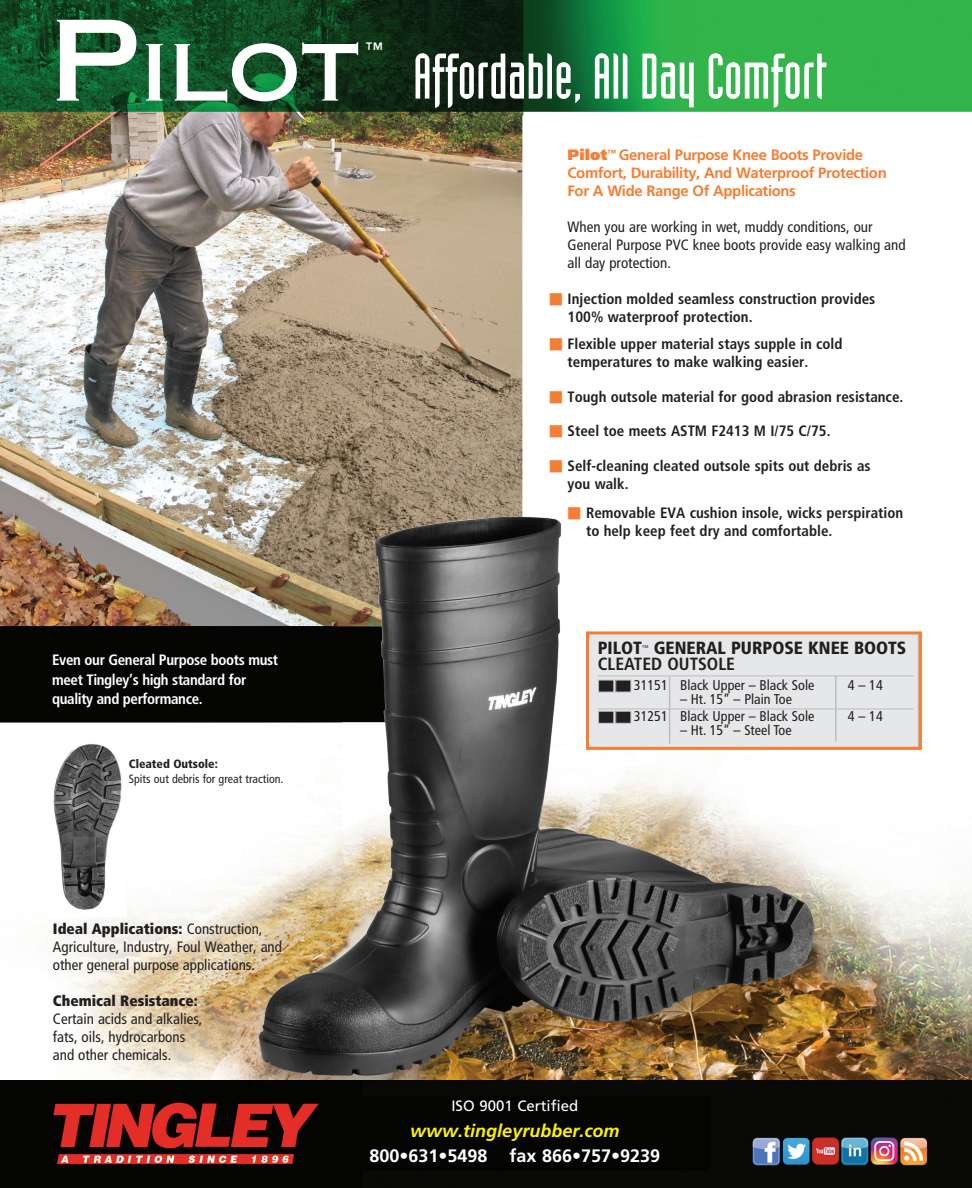
<style>
.page{position:relative;width:972px;height:1188px;background:#fff}
.page>*{position:absolute;margin:0;border:0;box-sizing:border-box;transform-origin:0 0}
.t1{font:77.7px "Copperplate Thirty One AB";color:#fff}
.t2{font:63px "Industria Solid";color:#fff}
.t3{font:700 18px "Frutiger";color:#fff}
.t4{font:italic 700 18px "Frutiger";color:#fff101}
.t5{font:18px "Frutiger";color:#fff}
.t6{font:900 condensed 17.7px "Frutiger";color:#231f20}
.t7{font:700 condensed 17.7px "Frutiger";color:#231f20}
.t8{font:700 condensed 15px/18px "Frutiger";color:#231f20}
.t9{font:condensed 15px/18px "Frutiger";color:#231f20}
.t10{font:700 15px/18px "Frutiger";letter-spacing:-.025em;color:#f47e34}
.t11{font:700 condensed 15px/19.5px "Frutiger";letter-spacing:-.025em;color:#fff}
.t12{font:900 condensed 15px "Frutiger";color:#231f20}
.t13{font:15px "Frutiger";color:#fff}
.t14{font:condensed 14.1px/17.1px "Frutiger";color:#231f20}
.t15{font:condensed 12px "Frutiger";color:#231f20}
.t16{font:900 condensed 12px "Frutiger";color:#231f20}
.t17{font:condensed 7.05px "Frutiger";color:#231f20}
.s1{font-size:111px}
.s2{font-weight:900}
.s3{color:#f47e34}
</style>
<div class="page">
<img style="left:0;top:0;width:972px;height:1080px">
<img style="left:0;top:1080px;width:972px;height:108px">
<div style="left:320px;top:1096px;width:390px;height:75px;background:#040503"></div>
<div style="left:46px;top:736px;width:80px;height:181px;background:#fff"></div>
<img style="left:53px;top:744px;width:69px;height:166px">
<div style="left:586px;top:632px;width:333px;height:117px;background:#e6e7e9;border:2px solid #bcbdc0"></div>
<div style="left:586px;top:631px;width:336px;height:119px;border:3px solid #f47e34"></div>
<hr style="left:835px;top:676px;width:2px;height:66px;background:#bcbdc0">
<hr style="left:598px;top:676px;width:316px;height:1px;background:#bcbdc0">
<hr style="left:598px;top:709px;width:316px;height:1px;background:#bcbdc0">
<img style="left:244px;top:370px;width:572px;height:714px">
<h1 class="t1" style="left:48px;top:26px;width:314px"><span class="s1">P</span>ilot</h1>
<p class="t5" style="left:365px;top:38px;width:19px">™</p>
<h2 class="t2" style="left:413px;top:42px;width:415px">Affordable, All Day Comfort</h2>
<p class="t10" style="left:568px;top:146px;width:321px"><span class="s2">Pilot</span><sup>™</sup> General Purpose Knee Boots Provide<br>Comfort, Durability, And Waterproof Protection<br>For A Wide Range Of Applications</p>
<p class="t9" style="left:568px;top:218px;width:339px">When you are working in wet, muddy conditions, our<br>General Purpose PVC knee boots provide easy walking and all day protection.</p>
<p class="t8" style="left:568px;top:290px;width:309px;text-indent:-20px"><span class="s3">■</span> Injection molded seamless construction provides<br>100% waterproof protection.</p>
<p class="t8" style="left:568px;top:335px;width:277px;text-indent:-20px"><span class="s3">■</span> Flexible upper material stays supple in cold temperatures to make walking easier.</p>
<p class="t8" style="left:548px;top:388px;width:357px"><span class="s3">■</span> Tough outsole material for good abrasion resistance.</p>
<p class="t8" style="left:548px;top:422px;width:284px"><span class="s3">■</span> Steel toe meets ASTM F2413 M I/75 C/75.</p>
<p class="t8" style="left:568px;top:457px;width:305px;text-indent:-20px"><span class="s3">■</span> Self-cleaning cleated outsole spits out debris as you walk.</p>
<p class="t8" style="left:586px;top:504px;width:319px;text-indent:-20px"><span class="s3">■</span> Removable EVA cushion insole, wicks perspiration to help keep feet dry and comfortable.</p>
<p class="t11" style="left:52px;top:650px;width:227px">Even our General Purpose boots must meet Tingley’s high standard for quality and performance.</p>
<p class="t16" style="left:129px;top:757px;width:91px">Cleated Outsole:</p>
<p class="t15" style="left:129px;top:771px;width:156px">Spits out debris for great traction.</p>
<p class="t6" style="left:598px;top:637px;width:46px">PILOT</p>
<p class="t17" style="left:642px;top:643px;width:8px">™</p>
<p class="t6" style="left:654px;top:637px;width:254px">GENERAL PURPOSE KNEE BOOTS</p>
<p class="t7" style="left:598px;top:653px;width:139px">CLEATED OUTSOLE</p>
<p class="t14" style="left:634px;top:676px;width:182px">31151 Black Upper – Black Sole</p>
<p class="t14" style="left:848px;top:676px;width:36px">4 – 14</p>
<p class="t14" style="left:634px;top:690px;width:182px;text-indent:46px">– Ht. 15” – Plain Toe<br>31251 Black Upper – Black Sole</p>
<p class="t14" style="left:848px;top:708px;width:36px">4 – 14</p>
<p class="t14" style="left:680px;top:722px;width:113px">– Ht. 15” – Steel Toe</p>
<p class="t9" style="left:53px;top:920px;width:231px"><span class="s2">Ideal Applications:</span> Construction,<br>Agriculture, Industry, Foul Weather, and other general purpose applications.</p>
<p class="t12" style="left:53px;top:992px;width:146px">Chemical Resistance:</p>
<p class="t9" style="left:53px;top:1010px;width:151px">Certain acids and alkalies, fats, oils, hydrocarbons and other chemicals.</p>
<p class="t13" style="left:451px;top:1097px;width:128px">ISO 9001 Certified</p>
<p class="t4" style="left:410px;top:1120px;width:211px">www.tingleyrubber.com</p>
<p class="t3" style="left:369px;top:1146px;width:292px">800•631•5498 fax 866•757•9239</p>
</div>
